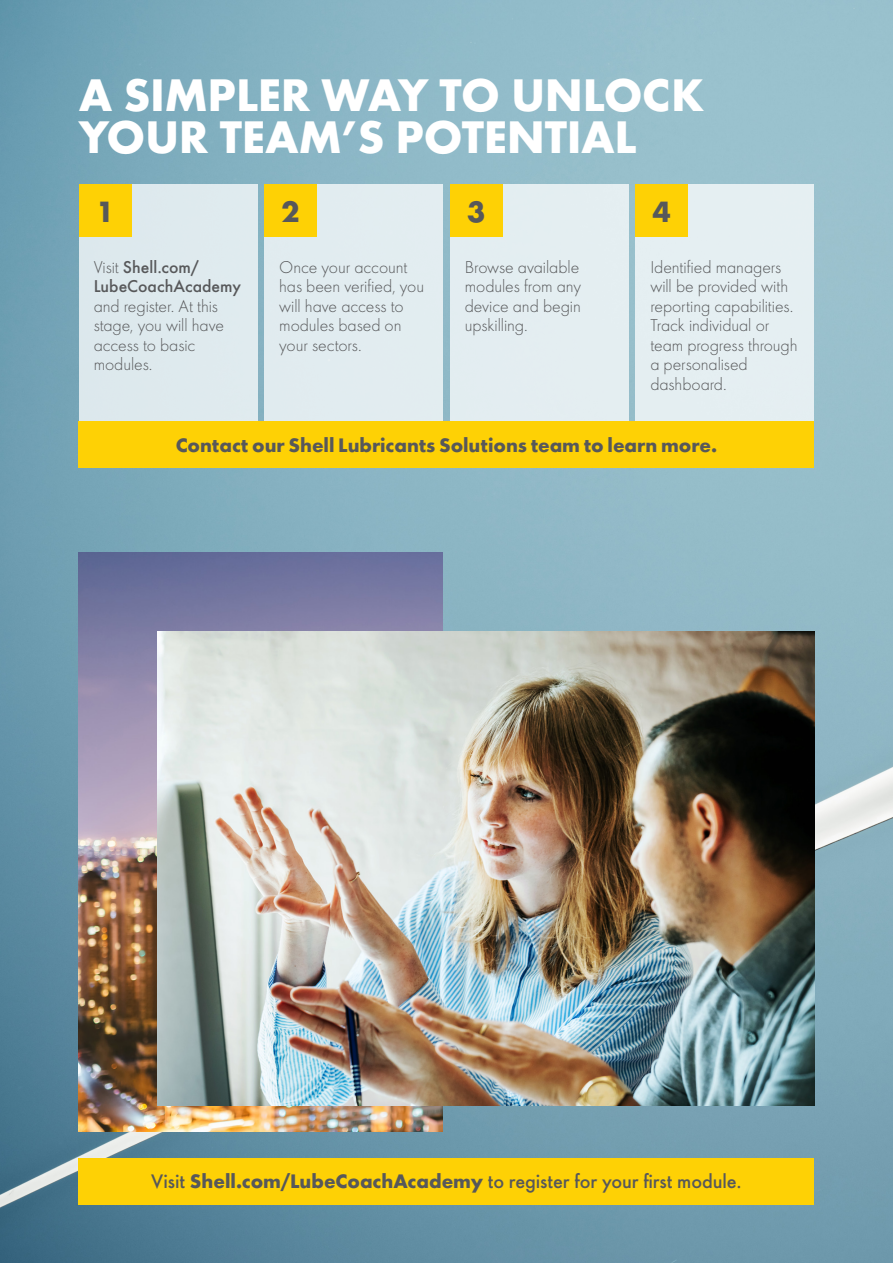
<style>
.page{position:relative;width:893px;height:1263px;background:#fff}
.page>*{position:absolute;margin:0;border:0;box-sizing:border-box;transform-origin:0 0}
.Brochure_title_28{font:700 42px/42px "Shell";letter-spacing:-.01em;color:#fff}
.BOX-HEADER{font:700 27px "Shell";color:#57585a}
.BODY-JK{font:500 18px "Shell";letter-spacing:-.005em;color:#57585a}
.CROSSHEAD{font:700 18px "Shell";letter-spacing:-.005em;color:#57585a}
.Copy_10_5{font:300 15.75px/19.5px "Shell";letter-spacing:-.005em;color:#57585a}
.s1{font-weight:500}
.s2{font-weight:700}
</style>
<div class="page">
<img style="left:0;top:0;width:893px;height:1263px">
<img style="left:79px;top:552px;width:364px;height:579px">
<img style="left:158px;top:631px;width:656px;height:474px">
<div style="left:79px;top:184px;width:178px;height:237px;background:#deeaee"></div>
<div style="left:264px;top:184px;width:179px;height:237px;background:#e2ecf0"></div>
<div style="left:450px;top:184px;width:178px;height:237px;background:#e4eef1"></div>
<div style="left:635px;top:184px;width:179px;height:237px;background:#e5eff2"></div>
<div style="left:79px;top:184px;width:52px;height:53px;background:#fed105"></div>
<div style="left:450px;top:184px;width:52px;height:53px;background:#fed105"></div>
<div style="left:264px;top:184px;width:53px;height:53px;background:#fed105"></div>
<div style="left:635px;top:184px;width:53px;height:53px;background:#fed105"></div>
<div style="left:79px;top:421px;width:735px;height:47px;background:#fed105"></div>
<div style="left:79px;top:1158px;width:735px;height:46px;background:#fed105"></div>
<p class="Brochure_title_28" style="left:79px;top:71px;width:627px">A SIMPLER WAY TO UNLOCK<br>YOUR TEAM’S POTENTIAL</p>
<p class="BOX-HEADER" style="left:99px;top:189px;width:13px">1</p>
<p class="BOX-HEADER" style="left:282px;top:189px;width:19px">2</p>
<p class="BOX-HEADER" style="left:467px;top:189px;width:20px">3</p>
<p class="BOX-HEADER" style="left:652px;top:189px;width:20px">4</p>
<p class="Copy_10_5" style="left:94px;top:257px;width:149px">Visit <span class="s1">Shell.com/<br>LubeCoachAcademy </span>and register. At this stage, you will have access to basic modules.</p>
<p class="Copy_10_5" style="left:279px;top:257px;width:146px">Once your account has been verified, you will have access to modules based on your sectors.</p>
<p class="Copy_10_5" style="left:465px;top:257px;width:118px;text-align:justify">Browse available modules from any device and begin upskilling.</p>
<p class="Copy_10_5" style="left:650px;top:257px;width:149px">Identified managers will be provided with reporting capabilities.<br>Track individual or team progress through a personalised dashboard.</p>
<p class="CROSSHEAD" style="left:176px;top:430px;width:543px">Contact our Shell Lubricants Solutions team to learn more.</p>
<p class="BODY-JK" style="left:151px;top:1166px;width:592px">Visit <span class="s2">Shell.com/LubeCoachAcademy</span> to register for your first module.</p>
</div>
